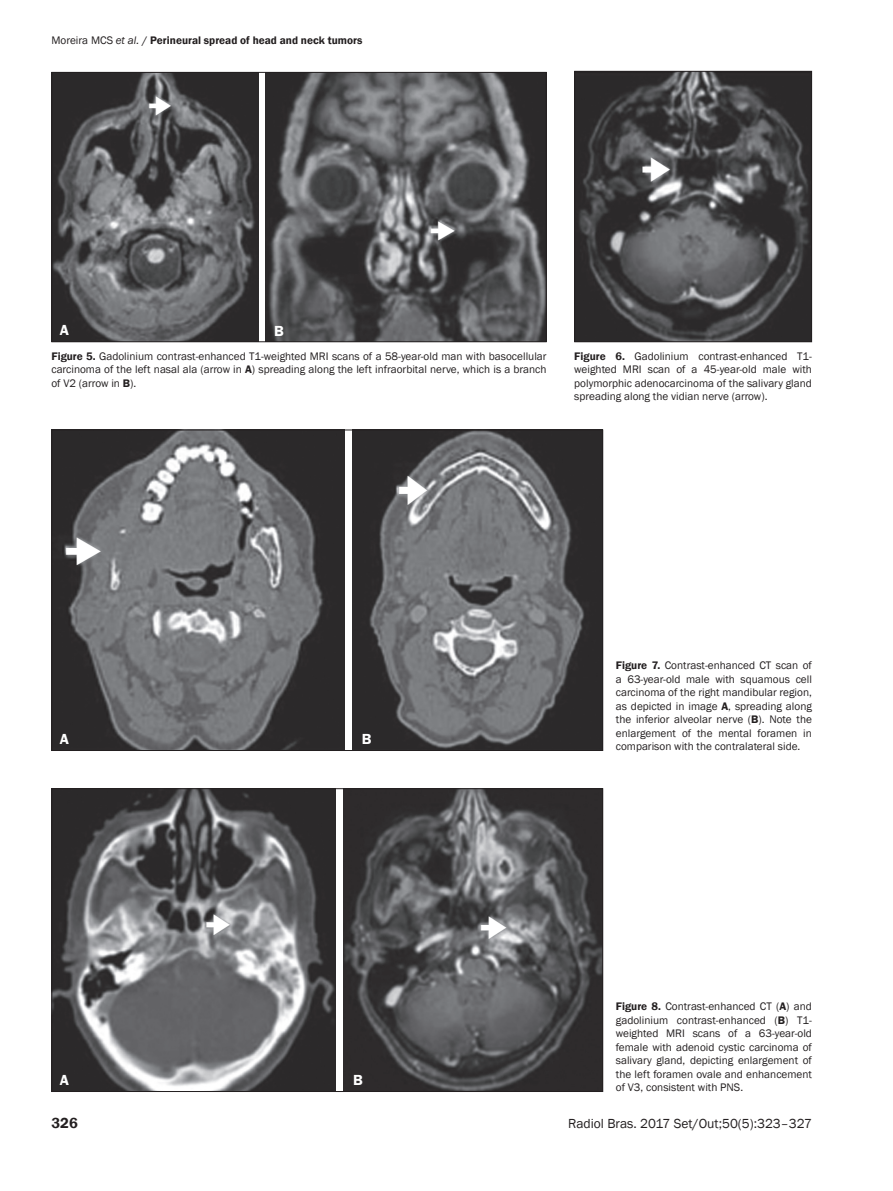
<style>
.page{position:relative;width:893px;height:1191px;background:#fff}
.page>*{position:absolute;margin:0;border:0;box-sizing:border-box;transform-origin:0 0}
.t1{font:600 15px "Franklin Gothic";color:#fff}
.t2{font:600 15px "Franklin Gothic";color:#231f20}
.t3{font:13.5px "Franklin Gothic";color:#231f20}
.t4{font:11.25px/13.5px "Franklin Gothic";color:#231f20;text-align:justify}
.t5{font:600 11.25px "Franklin Gothic";color:#231f20}
.s1{font-weight:400}
.s2{font-weight:400;font-style:italic}
.s3{font-weight:500}
.s4{font-weight:600}
</style>
<div class="page">
<img style="left:576px;top:73px;width:234px;height:267px">
<div style="left:574px;top:71px;width:238px;height:271px;border:1px solid #231f20"></div>
<img style="left:352px;top:431px;width:249px;height:318px">
<img style="left:53px;top:431px;width:291px;height:318px">
<img style="left:53px;top:790px;width:282px;height:299px">
<img style="left:344px;top:790px;width:257px;height:299px">
<div style="left:51px;top:788px;width:552px;height:303px;border:1px solid #231f20"></div>
<img style="left:53px;top:74px;width:206px;height:266px">
<img style="left:266px;top:74px;width:279px;height:266px">
<div style="left:51px;top:72px;width:496px;height:270px;border:1px solid #231f20"></div>
<svg style="left:642px;top:158px;width:28px;height:24px"></svg>
<svg style="left:66px;top:537px;width:35px;height:28px"></svg>
<svg style="left:399px;top:475px;width:28px;height:30px"></svg>
<svg style="left:207px;top:913px;width:23px;height:22px"></svg>
<svg style="left:481px;top:916px;width:25px;height:23px"></svg>
<svg style="left:149px;top:97px;width:22px;height:19px"></svg>
<svg style="left:431px;top:221px;width:24px;height:19px"></svg>
<p class="t5" style="left:51px;top:33px;width:313px"><span class="s1">Moreira MCS</span> <span class="s2">et al.</span> <span class="s3">/</span> Perineural spread of head and neck tumors</p>
<h1 class="t1" style="left:60px;top:321px;width:11px">A</h1>
<h1 class="t1" style="left:274px;top:322px;width:11px">B</h1>
<p class="t4" style="left:51px;top:349px;width:497px"><span class="s4">Figure 5.</span> Gadolinium contrast-enhanced T1-weighted MRI scans of a 58-year-old man with basocellular carcinoma of the left nasal ala (arrow in <span class="s4">A</span>) spreading along the left infraorbital nerve, which is a branch of V2 (arrow in <span class="s4">B</span>).</p>
<p class="t4" style="left:574px;top:349px;width:239px"><span class="s4">Figure 6.</span> Gadolinium contrast-enhanced T1- weighted MRI scan of a 45-year-old male with polymorphic adenocarcinoma of the salivary gland spreading along the vidian nerve (arrow).</p>
<h1 class="t1" style="left:60px;top:730px;width:11px">A</h1>
<h1 class="t1" style="left:362px;top:730px;width:11px">B</h1>
<h1 class="t1" style="left:60px;top:1071px;width:11px">A</h1>
<h1 class="t1" style="left:353px;top:1071px;width:11px">B</h1>
<p class="t4" style="left:616px;top:659px;width:198px"><span class="s4">Figure 7.</span> Contrast-enhanced CT scan of a 63-year-old male with squamous cell carcinoma of the right mandibular region, as depicted in image <span class="s4">A</span>, spreading along the inferior alveolar nerve (<span class="s4">B</span>). Note the enlargement of the mental foramen in comparison with the contralateral side.</p>
<p class="t4" style="left:616px;top:1000px;width:198px"><span class="s4">Figure 8.</span> Contrast-enhanced CT (<span class="s4">A</span>) and gadolinium contrast-enhanced (<span class="s4">B</span>) T1- weighted MRI scans of a 63-year-old female with adenoid cystic carcinoma of salivary gland, depicting enlargement of the left foramen ovale and enhancement of V3, consistent with PNS.</p>
<h1 class="t2" style="left:51px;top:1113px;width:28px">326</h1>
<p class="t3" style="left:568px;top:1114px;width:245px">Radiol Bras. 2017 Set/Out;50(5):323–327</p>
</div>
